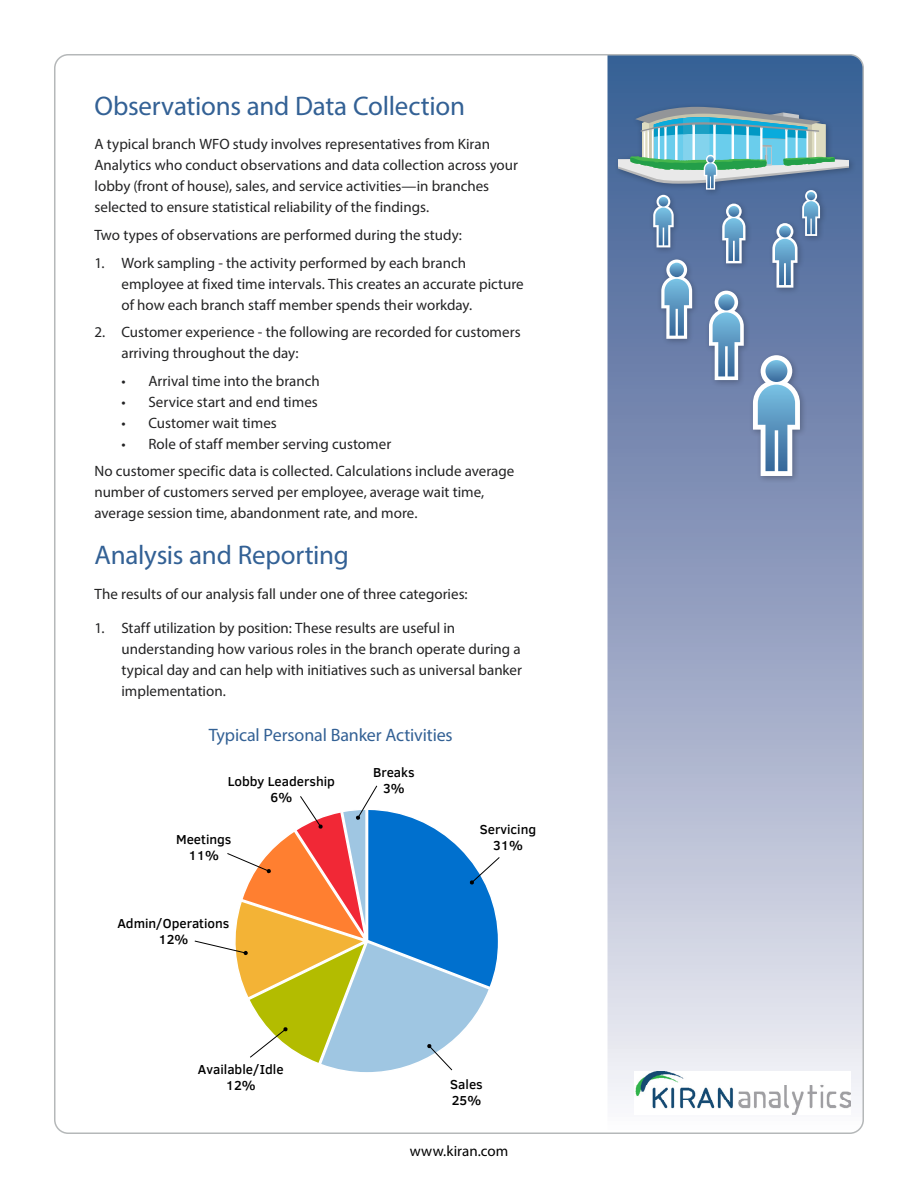
<style>
.page{position:relative;width:918px;height:1188px;background:#fff}
.page>*{position:absolute;margin:0;border:0;box-sizing:border-box;transform-origin:0 0}
.t1{font:27px "Myriad Pro";letter-spacing:-.01em;color:#336195}
.t2{font:18px "Myriad Pro";letter-spacing:-.01em;color:#336195}
.t3{font:15px/21px "Myriad Pro";color:#232324}
.t4{font:15px "Myriad Pro";letter-spacing:.005em;color:#000}
.t5{font:500 13.35px/16px "Clear Sans";color:#000;text-align:center}
</style>
<div class="page">
<svg style="left:608px;top:57px;width:253px;height:1074px;background:#abb5ce"></svg>
<img style="left:634px;top:1071px;width:216px;height:43px">
<div style="left:614px;top:102px;width:242px;height:382px;background:#000;opacity:.25"></div>
<svg style="left:619px;top:107px;width:230px;height:369px;background:#6f8db0"></svg>
<svg style="left:194px;top:785px;width:306px;height:287px"></svg>
<h1 class="t1" style="left:94px;top:89px;width:372px">Observations and Data Collection</h1>
<p class="t3" style="left:94px;top:134px;width:425px">A typical branch WFO study involves representatives from Kiran Analytics who conduct observations and data collection across your lobby (front of house), sales, and service activities—in branches selected to ensure statistical reliability of the findings.</p>
<p class="t3" style="left:94px;top:224px;width:369px">Two types of observations are performed during the study:</p>
<p class="t3" style="left:121px;top:252px;width:404px;text-indent:-27px">1. Work sampling - the activity performed by each branch employee at fixed time intervals. This creates an accurate picture of how each branch staff member spends their workday.</p>
<p class="t3" style="left:121px;top:321px;width:401px;text-indent:-27px">2. Customer experience - the following are recorded for customers arriving throughout the day:</p>
<p class="t3" style="left:121px;top:370px;width:200px">• Arrival time into the branch</p>
<p class="t3" style="left:121px;top:391px;width:198px">• Service start and end times</p>
<p class="t3" style="left:121px;top:412px;width:157px">• Customer wait times</p>
<p class="t3" style="left:94px;top:429px;width:421px;line-height:27.8px;text-indent:27px">• Role of staff member serving customer<br>No customer specific data is collected. Calculations include average</p>
<p class="t3" style="left:94px;top:482px;width:391px">number of customers served per employee, average wait time, average session time, abandonment rate, and more.</p>
<h1 class="t1" style="left:94px;top:539px;width:256px">Analysis and Reporting</h1>
<p class="t3" style="left:94px;top:583px;width:375px">The results of our analysis fall under one of three categories:</p>
<p class="t3" style="left:121px;top:618px;width:402px;text-indent:-27px">1. Staff utilization by position: These results are useful in understanding how various roles in the branch operate during a typical day and can help with initiatives such as universal banker implementation.</p>
<p class="t2" style="left:209px;top:724px;width:245px">Typical Personal Banker Activities</p>
<p class="t5" style="left:228px;top:773px;width:109px">Lobby Leadership<br>6%</p>
<p class="t5" style="left:176px;top:831px;width:57px">Meetings<br>11%</p>
<p class="t5" style="left:117px;top:915px;width:114px">Admin/Operations<br>12%</p>
<p class="t5" style="left:373px;top:764px;width:43px">Breaks<br>3%</p>
<p class="t5" style="left:480px;top:821px;width:58px">Servicing<br>31%</p>
<p class="t5" style="left:198px;top:1061px;width:87px">Available/Idle<br>12%</p>
<p class="t5" style="left:450px;top:1076px;width:34px;text-align:left">Sales<br>25%</p>
<p class="t4" style="left:410px;top:1142px;width:100px">www.kiran.com</p>
</div>
